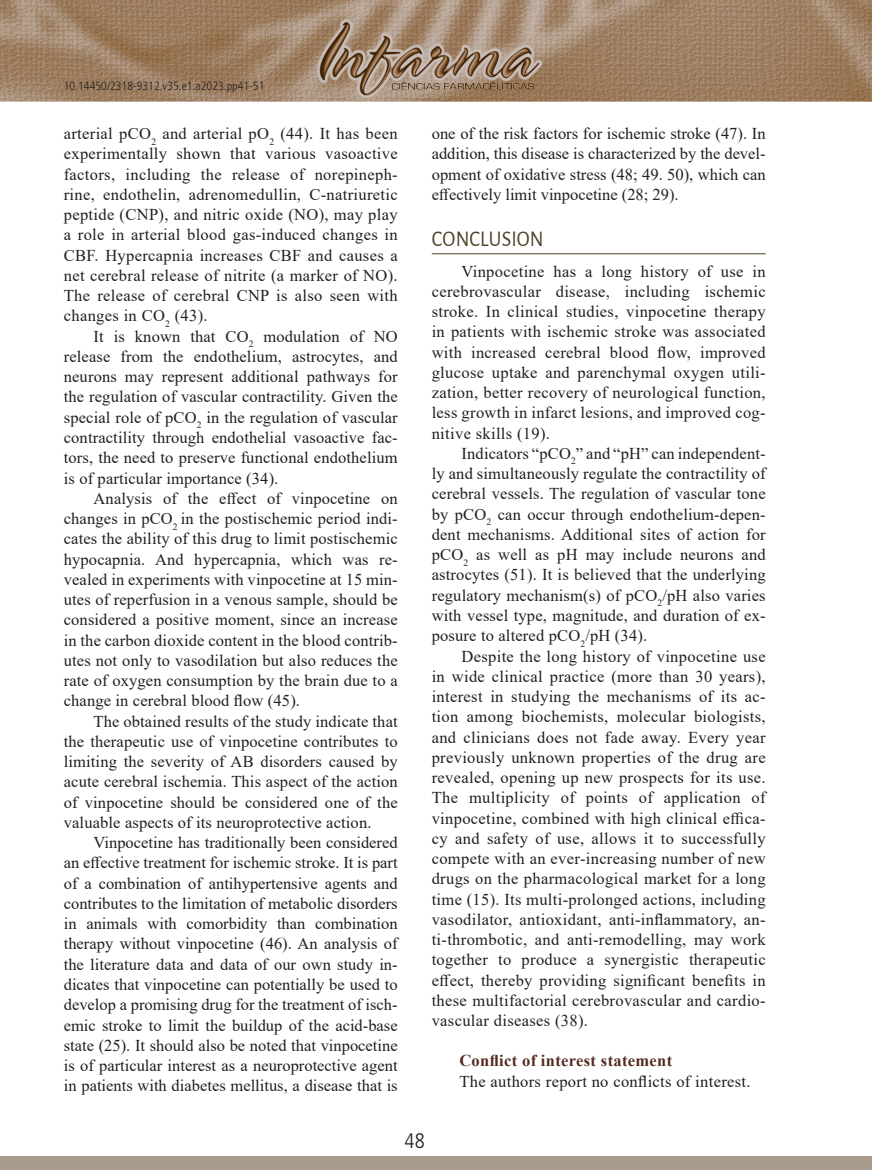
<style>
.page{position:relative;width:872px;height:1170px;background:#fff}
.page>*{position:absolute;margin:0;border:0;box-sizing:border-box;transform-origin:0 0}
.t1{font:22.5px "Alegreya Sans";letter-spacing:.01em;color:#503f28;scale:.9 1}
.t2{font:300 condensed 21px "Frutiger LT Std";color:#231f20}
.t3{font:16.5px/20.2px "Times New Roman";letter-spacing:.01em;color:#231f20;text-align:justify}
.t4{font:700 16.5px "Times New Roman";letter-spacing:.02em;color:#552a22}
.t5{font:300 condensed 12px "Frutiger LT Std";color:#231f20}
</style>
<div class="page">
<img style="left:0;top:0;width:872px;height:102px">
<img style="left:317px;top:20px;width:224px;height:77px">
<div style="left:0;top:1155px;width:872px;height:14px;background:#a99c8e"></div>
<hr style="left:432px;top:253px;width:333px;height:1px;background:#503f28">
<p class="t5" style="left:64px;top:79px;width:202px">10.14450/2318-9312.v35.e1.a2023.pp41-51</p>
<p class="t3" style="left:64px;top:123px;width:335px">arterial pCO<sub>2</sub> and arterial pO<sub>2</sub> (44). It has been experimentally shown that various vasoactive factors, including the release of norepineph&shy;rine, endothelin, adrenomedullin, C-natriuretic peptide (CNP), and nitric oxide (NO), may play a role in arterial blood gas-induced changes in CBF. Hypercapnia increases CBF and causes a net cerebral release of nitrite (a marker of NO).<br>The release of cerebral CNP is also seen with changes in CO<sub>2</sub> (43).</p>
<p class="t3" style="left:64px;top:325px;width:335px;text-indent:30px">It is known that CO<sub>2</sub> modulation of NO release from the endothelium, astrocytes, and neurons may represent additional pathways for the regulation of vascular contractility. Given the special role of pCO<sub>2</sub> in the regulation of vascular contractility through endothelial vasoactive fac&shy;tors, the need to preserve functional endothelium is of particular importance (34).</p>
<p class="t3" style="left:64px;top:487px;width:335px;text-indent:30px">Analysis of the effect of vinpocetine on changes in pCO<sub>2</sub> in the postischemic period indi&shy;cates the ability of this drug to limit postischemic hypocapnia. And hypercapnia, which was re&shy;vealed in experiments with vinpocetine at 15 min&shy;utes of reperfusion in a venous sample, should be considered a positive moment, since an increase in the carbon dioxide content in the blood contrib&shy;utes not only to vasodilation but also reduces the rate of oxygen consumption by the brain due to a change in cerebral blood flow (45).</p>
<p class="t3" style="left:64px;top:710px;width:335px;text-indent:30px">The obtained results of the study indicate that the therapeutic use of vinpocetine contributes to limiting the severity of AB disorders caused by acute cerebral ischemia. This aspect of the action of vinpocetine should be considered one of the valuable aspects of its neuroprotective action.</p>
<p class="t3" style="left:64px;top:832px;width:335px;text-indent:30px">Vinpocetine has traditionally been considered an effective treatment for ischemic stroke. It is part of a combination of antihypertensive agents and contributes to the limitation of metabolic disorders in animals with comorbidity than combination therapy without vinpocetine (46). An analysis of the literature data and data of our own study in&shy;dicates that vinpocetine can potentially be used to develop a promising drug for the treatment of isch&shy;emic stroke to limit the buildup of the acid-base state (25). It should also be noted that vinpocetine is of particular interest as a neuroprotective agent in patients with diabetes mellitus, a disease that is</p>
<p class="t3" style="left:432px;top:123px;width:335px">one of the risk factors for ischemic stroke (47). In addition, this disease is characterized by the devel&shy;opment of oxidative stress (48; 49. 50), which can effectively limit vinpocetine (28; 29).</p>
<h1 class="t1" style="left:432px;top:223px;width:126px">CONCLUSION</h1>
<p class="t3" style="left:432px;top:260px;width:335px;text-indent:30px">Vinpocetine has a long history of use in cerebrovascular disease, including ischemic stroke. In clinical studies, vinpocetine therapy in patients with ischemic stroke was associated with increased cerebral blood flow, improved glucose uptake and parenchymal oxygen utili&shy;zation, better recovery of neurological function, less growth in infarct lesions, and improved cog&shy;nitive skills (19).</p>
<p class="t3" style="left:432px;top:442px;width:335px;text-indent:30px">Indicators “pCO<sub>2</sub>” and “pH” can independent&shy;ly and simultaneously regulate the contractility of cerebral vessels. The regulation of vascular tone by pCO<sub>2</sub> can occur through endothelium-depen&shy;dent mechanisms. Additional sites of action for pCO<sub>2</sub> as well as pH may include neurons and astrocytes (51). It is believed that the underlying regulatory mechanism(s) of pCO<sub>2</sub>/pH also varies with vessel type, magnitude, and duration of ex&shy;posure to altered pCO<sub>2</sub>/pH (34).</p>
<p class="t3" style="left:432px;top:645px;width:335px;text-indent:30px">Despite the long history of vinpocetine use in wide clinical practice (more than 30 years), interest in studying the mechanisms of its ac&shy;tion among biochemists, molecular biologists, and clinicians does not fade away. Every year previously unknown properties of the drug are revealed, opening up new prospects for its use.<br>The multiplicity of points of application of vinpocetine, combined with high clinical effica&shy;cy and safety of use, allows it to successfully compete with an ever-increasing number of new drugs on the pharmacological market for a long time (15). Its multi-prolonged actions, including vasodilator, antioxidant, anti-inflammatory, an&shy;ti-thrombotic, and anti-remodelling, may work together to produce a synergistic therapeutic effect, thereby providing significant benefits in these multifactorial cerebrovascular and cardio&shy;vascular diseases (38).</p>
<p class="t4" style="left:459px;top:1048px;width:214px">Conflict of interest statement</p>
<p class="t3" style="left:459px;top:1070px;width:293px">The authors report no conflicts of interest.</p>
<p class="t2" style="left:404px;top:1128px;width:22px">48</p>
</div>
